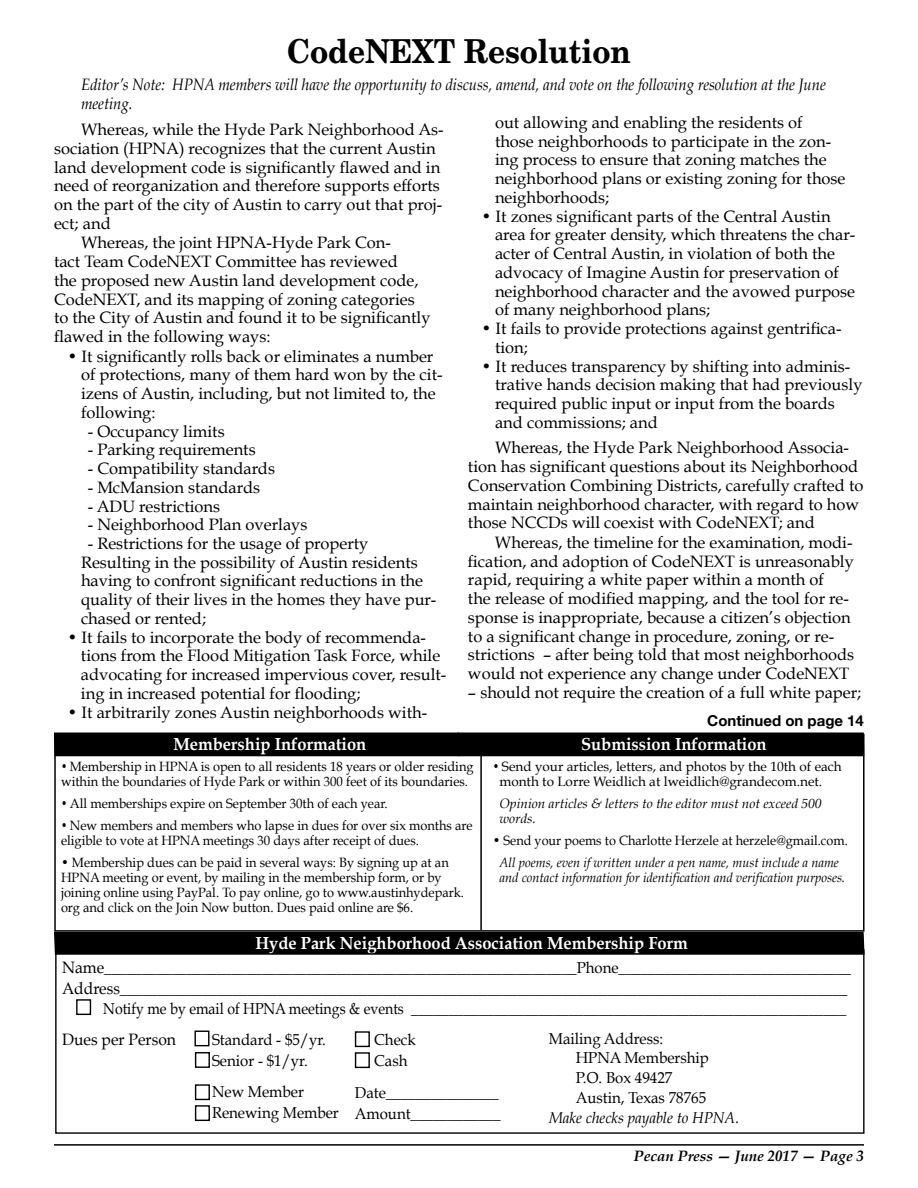
<style>
.page{position:relative;width:918px;height:1188px;background:#fff}
.page>*{position:absolute;margin:0;border:0;box-sizing:border-box;transform-origin:0 0}
.t1{font:700 33px "New Century Schlbk";color:#000;scale:.9 1}
.t2{font:700 17.4px "Book Antiqua";color:#fff;scale:.95 1}
.t3{font:16.5px/18.8px "Book Antiqua";color:#000}
.t4{font:italic 16.5px/19.8px "Book Antiqua";color:#000;scale:.9 1}
.t5{font:16.5px "Book Antiqua";color:#000;scale:.95 1}
.t6{font:15.75px/20.5px "Book Antiqua";color:#000;scale:.95 1}
.t7{font:15.75px "Book Antiqua";color:#000;scale:.89 1}
.t8{font:italic 15.75px "Book Antiqua";color:#000;scale:.95 1}
.t9{font:italic 700 15px "Book Antiqua";color:#000}
.t10{font:700 15px "Helvetica Neue";color:#000}
.t11{font:13.5px/15px "Book Antiqua";color:#000;scale:.76 1}
.t12{font:13.5px/15px "Book Antiqua";color:#000;scale:.95 1}
.t13{font:italic 13.5px/15px "Book Antiqua";color:#000;scale:.94 1}
.t14{font:13.5px/15px "Book Antiqua";color:#000;scale:.8 1}
.t15{font:italic 13.5px/15px "Book Antiqua";color:#000}
.t16{font:13.5px "Book Antiqua";color:#000;scale:.94 1}
.s1{font-size:16.5px}
</style>
<div class="page">
<hr style="left:54px;top:1144px;width:810px;height:2px;background:#000">
<svg style="left:194px;top:1030px;width:16px;height:17px"></svg>
<svg style="left:76px;top:999px;width:16px;height:17px"></svg>
<div style="left:195px;top:1084px;width:15px;height:16px;border:1px solid #000"></div>
<div style="left:195px;top:1052px;width:15px;height:16px;border:1px solid #000"></div>
<div style="left:195px;top:1105px;width:15px;height:16px;border:1px solid #000"></div>
<svg style="left:354px;top:1031px;width:16px;height:38px"></svg>
<div style="left:54px;top:932px;width:811px;height:23px;background:#000"></div>
<div style="left:54px;top:734px;width:811px;height:198px;border:2px solid #000"></div>
<div style="left:55px;top:733px;width:404px;height:23px;background:#000"></div>
<div style="left:459px;top:733px;width:405px;height:23px;background:#000"></div>
<hr style="left:480px;top:755px;width:2px;height:175px;background:#000">
<h1 class="t1" style="left:287px;top:30px;width:384px">CodeNEXT Resolution</h1>
<p class="t4" style="left:81px;top:74px;width:829px">Editor’s Note: HPNA members will have the opportunity to discuss, amend, and vote on the following resolution at the June meeting.</p>
<p class="t3" style="left:81px;top:120px;width:364px">Whereas, while the Hyde Park Neighborhood As-</p>
<p class="t3" style="left:54px;top:139px;width:383px">sociation (HPNA) recognizes that the current Austin</p>
<p class="t3" style="left:54px;top:158px;width:388px">land development code is significantly flawed and in</p>
<p class="t3" style="left:54px;top:176px;width:387px">need of reorganization and therefore supports efforts</p>
<p class="t3" style="left:54px;top:195px;width:390px">on the part of the city of Austin to carry out that proj-</p>
<p class="t3" style="left:54px;top:214px;width:58px">ect; and</p>
<p class="t3" style="left:81px;top:233px;width:312px">Whereas, the joint HPNA-Hyde Park Con-</p>
<p class="t3" style="left:54px;top:252px;width:345px">tact Team CodeNEXT Committee has reviewed</p>
<p class="t3" style="left:54px;top:271px;width:366px">the proposed new Austin land development code,</p>
<p class="t3" style="left:54px;top:290px;width:362px">CodeNEXT, and its mapping of zoning categories</p>
<p class="t3" style="left:54px;top:308px;width:378px">to the City of Austin and found it to be significantly</p>
<p class="t3" style="left:54px;top:327px;width:218px">flawed in the following ways:</p>
<p class="t3" style="left:81px;top:347px;width:363px;text-indent:-13px">• It significantly rolls back or eliminates a number of protections, many of them hard won by the cit&shy;izens of Austin, including, but not limited to, the following:</p>
<p class="t3" style="left:88px;top:422px;width:138px">- Occupancy limits</p>
<p class="t3" style="left:88px;top:440px;width:169px">- Parking requirements</p>
<p class="t3" style="left:88px;top:459px;width:189px">- Compatibility standards</p>
<p class="t3" style="left:88px;top:478px;width:174px">- McMansion standards</p>
<p class="t3" style="left:88px;top:497px;width:134px">- ADU restrictions</p>
<p class="t3" style="left:88px;top:515px;width:221px">- Neighborhood Plan overlays</p>
<p class="t3" style="left:81px;top:534px;width:357px;text-indent:7px">- Restrictions for the usage of property Resulting in the possibility of Austin residents having to confront significant reductions in the quality of their lives in the homes they have pur&shy;chased or rented;</p>
<p class="t3" style="left:81px;top:628px;width:367px;text-indent:-13px">• It fails to incorporate the body of recommenda&shy;tions from the Flood Mitigation Task Force, while advocating for increased impervious cover, result&shy;ing in increased potential for flooding;</p>
<p class="t3" style="left:68px;top:703px;width:361px">• It arbitrarily zones Austin neighborhoods with-</p>
<p class="t3" style="left:495px;top:113px;width:352px">out allowing and enabling the residents of those neighborhoods to participate in the zon&shy;ing process to ensure that zoning matches the neighborhood plans or existing zoning for those neighborhoods;</p>
<p class="t3" style="left:495px;top:207px;width:362px;text-indent:-13px">• It zones significant parts of the Central Austin area for greater density, which threatens the char&shy;acter of Central Austin, in violation of both the advocacy of Imagine Austin for preservation of neighborhood character and the avowed purpose of many neighborhood plans;</p>
<p class="t3" style="left:495px;top:319px;width:348px;text-indent:-13px">• It fails to provide protections against gentrifica&shy;tion;</p>
<p class="t3" style="left:495px;top:357px;width:369px;text-indent:-13px">• It reduces transparency by shifting into adminis&shy;trative hands decision making that had previously required public input or input from the boards and commissions; and</p>
<p class="t3" style="left:468px;top:438px;width:397px;text-indent:27px">Whereas, the Hyde Park Neighborhood Associa&shy;tion has significant questions about its Neighborhood Conservation Combining Districts, carefully crafted to maintain neighborhood character, with regard to how those NCCDs will coexist with CodeNEXT; and</p>
<p class="t3" style="left:468px;top:533px;width:388px;text-indent:27px">Whereas, the timeline for the examination, modi&shy;fication, and adoption of CodeNEXT is unreasonably rapid, requiring a white paper within a month of<br>the release of modified mapping, and the tool for re&shy;sponse is inappropriate, because a citizen’s objection to a significant change in procedure, zoning, or re&shy;strictions – after being told that most neighborhoods would not experience any change under CodeNEXT</p>
<p class="t3" style="left:468px;top:683px;width:395px">– should not require the creation of a full white paper;</p>
<p class="t10" style="left:707px;top:707px;width:158px">Continued on page 14</p>
<p class="t2" style="left:173px;top:734px;width:205px">Membership Information</p>
<p class="t2" style="left:581px;top:734px;width:197px">Submission Information</p>
<p class="t11" style="left:61px;top:759px;width:544px">• Membership in HPNA is open to all residents 18 years or older residing within the boundaries of Hyde Park or within 300 feet of its boundaries.</p>
<p class="t11" style="left:61px;top:796px;width:431px">• All memberships expire on September 30th of each year.</p>
<p class="t11" style="left:61px;top:818px;width:543px">• New members and members who lapse in dues for over six months are eligible to vote at HPNA meetings 30 days after receipt of dues.</p>
<p class="t12" style="left:61px;top:855px;width:426px">• Membership dues can be paid in several ways: By signing up at an HPNA meeting or event, by mailing in the membership form, or by joining online using PayPal. To pay online, go to www.austinhydepark. org and click on the Join Now button. Dues paid online are $6.</p>
<p class="t14" style="left:499px;top:759px;width:429px;text-indent:-7px">• Send your articles, letters, and photos by the 10th of each month to Lorre Weidlich at lweidlich@grandecom.net.</p>
<p class="t15" style="left:499px;top:796px;width:324px">Opinion articles &amp; letters to the editor must not exceed 500 words.</p>
<p class="t16" style="left:493px;top:832px;width:379px">• Send your poems to Charlotte Herzele at herzele@gmail.com.</p>
<p class="t13" style="left:499px;top:855px;width:369px">All poems, even if written under a pen name, must include a name and contact information for identification and verification purposes.</p>
<p class="t2" style="left:256px;top:933px;width:456px">Hyde Park Neighborhood Association Membership Form</p>
<p class="t6" style="left:62px;top:957px;width:832px"><span class="s1">Name</span>_______________________________________________________________Phone_______________________________</p>
<p class="t6" style="left:62px;top:978px;width:828px"><span class="s1">Address</span>_________________________________________________________________________________________________</p>
<p class="t7" style="left:103px;top:999px;width:836px">Notify me by email of HPNA meetings &amp; events __________________________________________________________</p>
<p class="t5" style="left:62px;top:1029px;width:121px">Dues per Person</p>
<p class="t6" style="left:212px;top:1030px;width:121px">Standard - $5/yr.<br>Senior - $1/yr.</p>
<p class="t6" style="left:212px;top:1082px;width:135px">New Member<br>Renewing Member</p>
<p class="t6" style="left:576px;top:1028px;width:142px;line-height:19.8px;text-indent:-27px">Mailing Address:<br>HPNA Membership<br>P.O. Box 49427<br>Austin, Texas 78765</p>
<p class="t8" style="left:549px;top:1108px;width:202px">Make checks payable to HPNA.</p>
<p class="t6" style="left:374px;top:1030px;width:45px">Check<br>Cash</p>
<p class="t6" style="left:355px;top:1083px;width:155px">Date_______________<br>Amount____________</p>
<p class="t9" style="left:634px;top:1147px;width:232px">Pecan Press — June 2017 — Page 3</p>
</div>
